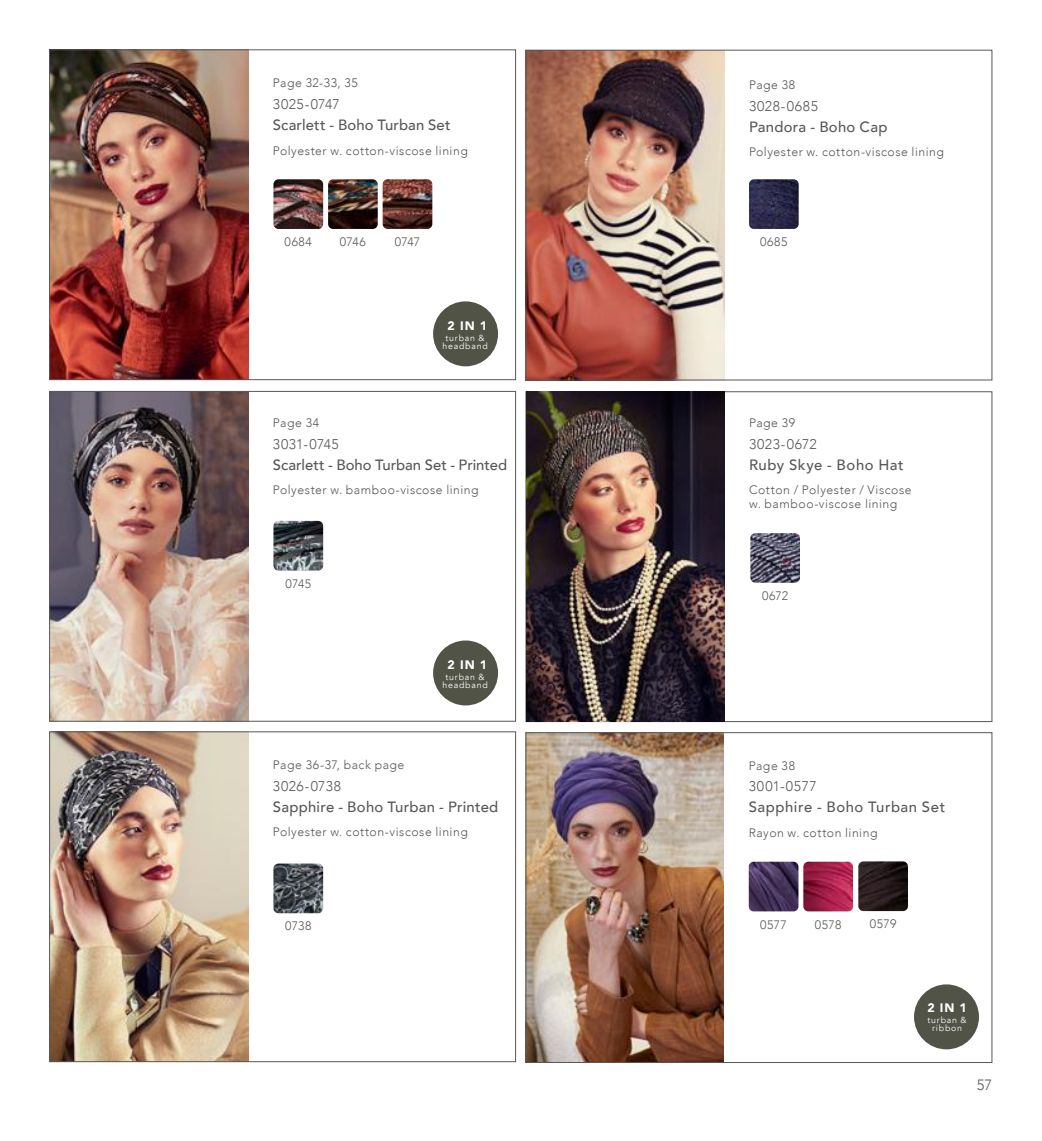
<style>
.page{position:relative;width:1042px;height:1141px;background:#fff}
.page>*{position:absolute;margin:0;border:0;box-sizing:border-box;transform-origin:0 0}
.t1{font:500 14.88px "Avenir";letter-spacing:.015em;color:#5a5758}
.t2{font:500 14.88px "Avenir";letter-spacing:.04em;color:#5a5758}
.t3{font:300 14.88px "Avenir";color:#5a5758}
.t4{font:300 14px "Avenir";letter-spacing:.035em;color:#5a5758}
.t5{font:300 12.25px/14px "Avenir";letter-spacing:.045em;color:#5a5758}
.t6{font:900 12.25px "Avenir";color:#fff}
.t7{font:8.75px/8.2px "Avenir";letter-spacing:.09em;color:#fff;text-align:center}
</style>
<div class="page">
<img style="left:528px;top:52px;width:196px;height:326px">
<img style="left:51px;top:734px;width:197px;height:326px">
<img style="left:51px;top:393px;width:197px;height:326px">
<img style="left:51px;top:52px;width:197px;height:326px">
<div style="left:526px;top:50px;width:466px;height:330px;border:1px solid #5a5758"></div>
<div style="left:49px;top:732px;width:467px;height:330px;border:1px solid #5a5758"></div>
<div style="left:49px;top:391px;width:467px;height:330px;border:1px solid #5a5758"></div>
<div style="left:49px;top:50px;width:467px;height:330px;border:1px solid #5a5758"></div>
<img style="left:749px;top:179px;width:49px;height:50px">
<img style="left:273px;top:179px;width:50px;height:50px">
<img style="left:273px;top:521px;width:50px;height:49px">
<img style="left:273px;top:864px;width:50px;height:49px">
<img style="left:328px;top:179px;width:50px;height:50px">
<img style="left:383px;top:179px;width:49px;height:50px">
<img style="left:526px;top:392px;width:198px;height:330px">
<div style="left:433px;top:301px;width:65px;height:65px;background:#505346;border-radius:50%"></div>
<div style="left:433px;top:640px;width:65px;height:65px;background:#505346;border-radius:50%"></div>
<img style="left:750px;top:533px;width:50px;height:50px">
<img style="left:525px;top:732px;width:198px;height:331px">
<img style="left:749px;top:862px;width:49px;height:49px">
<img style="left:803px;top:862px;width:50px;height:49px">
<img style="left:858px;top:861px;width:50px;height:50px">
<div style="left:526px;top:732px;width:466px;height:331px;border:1px solid #5a5758"></div>
<div style="left:914px;top:984px;width:65px;height:65px;background:#505346;border-radius:50%"></div>
<p class="t5" style="left:273px;top:76px;width:86px">Page 32-33, 35</p>
<p class="t5" style="left:749px;top:78px;width:48px">Page 38</p>
<p class="t4" style="left:273px;top:96px;width:68px">3025-0747</p>
<p class="t1" style="left:273px;top:112px;width:179px">Scarlett - Boho Turban Set</p>
<p class="t4" style="left:749px;top:98px;width:70px">3028-0685</p>
<p class="t1" style="left:749px;top:114px;width:140px">Pandora - Boho Cap</p>
<p class="t5" style="left:273px;top:144px;width:196px">Polyester w. cotton-viscose lining</p>
<p class="t5" style="left:749px;top:145px;width:196px">Polyester w. cotton-viscose lining</p>
<p class="t5" style="left:285px;top:235px;width:29px">0684</p>
<p class="t5" style="left:340px;top:235px;width:27px">0746</p>
<p class="t5" style="left:395px;top:235px;width:27px">0747</p>
<p class="t5" style="left:760px;top:235px;width:29px">0685</p>
<p class="t6" style="left:448px;top:315px;width:41px">2 IN 1</p>
<p class="t7" style="left:442px;top:334px;width:47px">turban &amp; headband</p>
<p class="t5" style="left:273px;top:416px;width:48px">Page 34</p>
<p class="t5" style="left:749px;top:416px;width:48px">Page 39</p>
<p class="t4" style="left:273px;top:436px;width:67px">3031-0745</p>
<p class="t1" style="left:273px;top:452px;width:236px">Scarlett - Boho Turban Set - Printed</p>
<p class="t4" style="left:749px;top:435px;width:69px">3023-0672</p>
<p class="t2" style="left:749px;top:452px;width:156px">Ruby Skye - Boho Hat</p>
<p class="t5" style="left:273px;top:483px;width:207px">Polyester w. bamboo-viscose lining</p>
<p class="t5" style="left:749px;top:483px;width:164px">Cotton / Polyester / Viscose w. bamboo-viscose lining</p>
<p class="t5" style="left:285px;top:576px;width:27px">0745</p>
<p class="t5" style="left:762px;top:589px;width:28px">0672</p>
<p class="t6" style="left:448px;top:654px;width:41px">2 IN 1</p>
<p class="t7" style="left:442px;top:673px;width:47px">turban &amp; headband</p>
<p class="t5" style="left:273px;top:758px;width:133px">Page 36-37, back page</p>
<p class="t5" style="left:749px;top:758px;width:48px">Page 38</p>
<p class="t4" style="left:273px;top:777px;width:70px">3026-0738</p>
<p class="t1" style="left:273px;top:794px;width:227px">Sapphire - Boho Turban - Printed</p>
<p class="t4" style="left:749px;top:777px;width:69px">3001-0577</p>
<p class="t2" style="left:749px;top:794px;width:198px">Sapphire - Boho Turban Set</p>
<p class="t5" style="left:273px;top:825px;width:196px">Polyester w. cotton-viscose lining</p>
<p class="t5" style="left:749px;top:826px;width:130px">Rayon w. cotton lining</p>
<p class="t5" style="left:285px;top:919px;width:28px">0738</p>
<p class="t5" style="left:760px;top:917px;width:28px">0577</p>
<p class="t5" style="left:815px;top:917px;width:28px">0578</p>
<p class="t5" style="left:870px;top:917px;width:28px">0579</p>
<p class="t6" style="left:927px;top:997px;width:41px">2 IN 1</p>
<p class="t7" style="left:927px;top:1016px;width:41px">turban &amp; ribbon</p>
<p class="t3" style="left:977px;top:1076px;width:17px">57</p>
</div>
